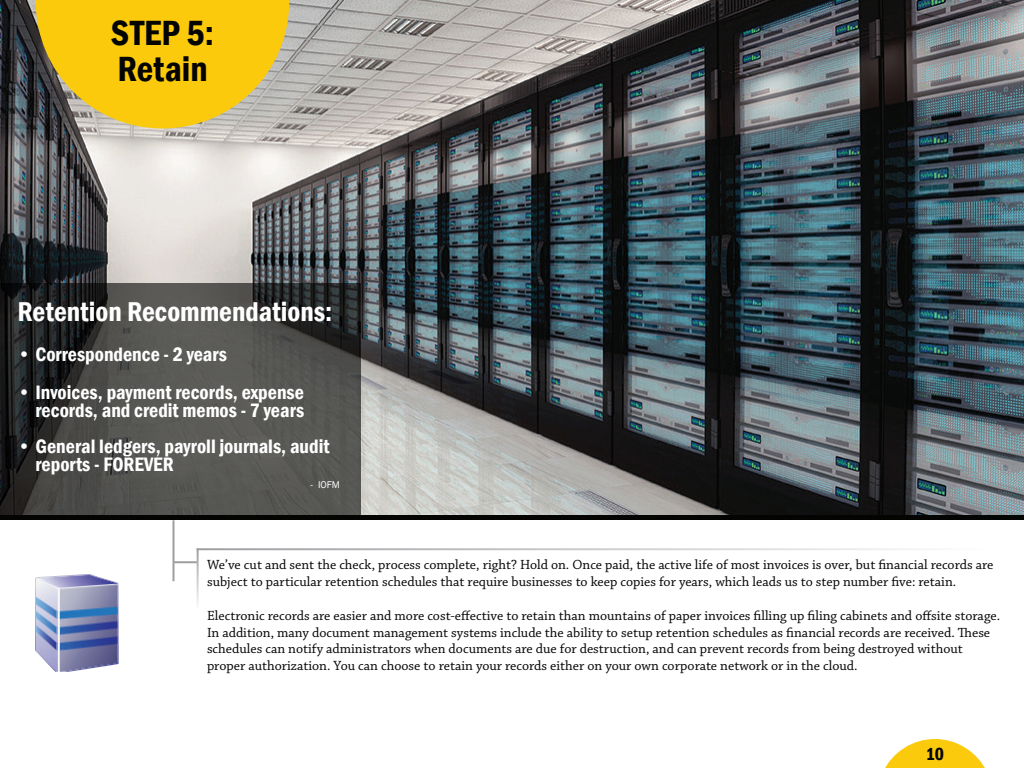
<style>
.page{position:relative;width:1024px;height:768px;background:#fff}
.page>*{position:absolute;margin:0;border:0;box-sizing:border-box;transform-origin:0 0}
.t1{font:600 condensed 36px/36px "Franklin Gothic";color:#040503}
.t2{font:600 condensed 28px "Franklin Gothic";color:#fff}
.t3{font:600 condensed 20px/18px "Franklin Gothic";color:#fff;text-align:right}
.t4{font:600 condensed 18px "Franklin Gothic";color:#040503}
.t5{font:14px/16.8px "Chaparral Pro";color:#040503}
.t6{font:10px "Franklin Gothic";color:#fff}
</style>
<div class="page">
<hr style="left:173px;top:561px;width:25px;height:2px;background:#9d9fa2">
<hr style="left:172px;top:520px;width:2px;height:61px;background:#9d9fa2">
<hr style="left:197px;top:548px;width:2px;height:62px;background:#fff">
<img style="left:0;top:0;width:1024px;height:520px">
<svg style="left:36px;top:0;width:253px;height:128px;background:#e4bd27"></svg>
<svg style="left:885px;top:739px;width:100px;height:29px"></svg>
<svg style="left:0;top:283px;width:361px;height:232px;background:#464644"></svg>
<img style="left:35px;top:574px;width:84px;height:98px">
<h1 class="t1" style="left:111px;top:15px;width:105px">STEP 5:<br>Retain</h1>
<h2 class="t2" style="left:18px;top:293px;width:316px">Retention Recommendations:</h2>
<h3 class="t3" style="left:18px;top:345px;width:211px">• Correspondence - 2 years</h3>
<h3 class="t3" style="left:18px;top:383px;width:288px">• Invoices, payment records, expense records, and credit memos - 7 years</h3>
<h3 class="t3" style="left:35px;top:437px;width:296px;text-align:left;text-indent:-18px">• General ledgers, payroll journals, audit reports - FOREVER</h3>
<p class="t6" style="left:311px;top:478px;width:31px">- IOFM</p>
<p class="t5" style="left:207px;top:557px;width:788px">We’ve cut and sent the check, process complete, right? Hold on. Once paid, the active life of most invoices is over, but financial records are subject to particular retention schedules that require businesses to keep copies for years, which leads us to step number five: retain.</p>
<p class="t5" style="left:207px;top:608px;width:795px">Electronic records are easier and more cost-effective to retain than mountains of paper invoices filling up filing cabinets and offsite storage.<br>In addition, many document management systems include the ability to setup retention schedules as financial records are received. These schedules can notify administrators when documents are due for destruction, and can prevent records from being destroyed without proper authorization. You can choose to retain your records either on your own corporate network or in the cloud.</p>
<p class="t4" style="left:926px;top:742px;width:20px">10</p>
</div>
